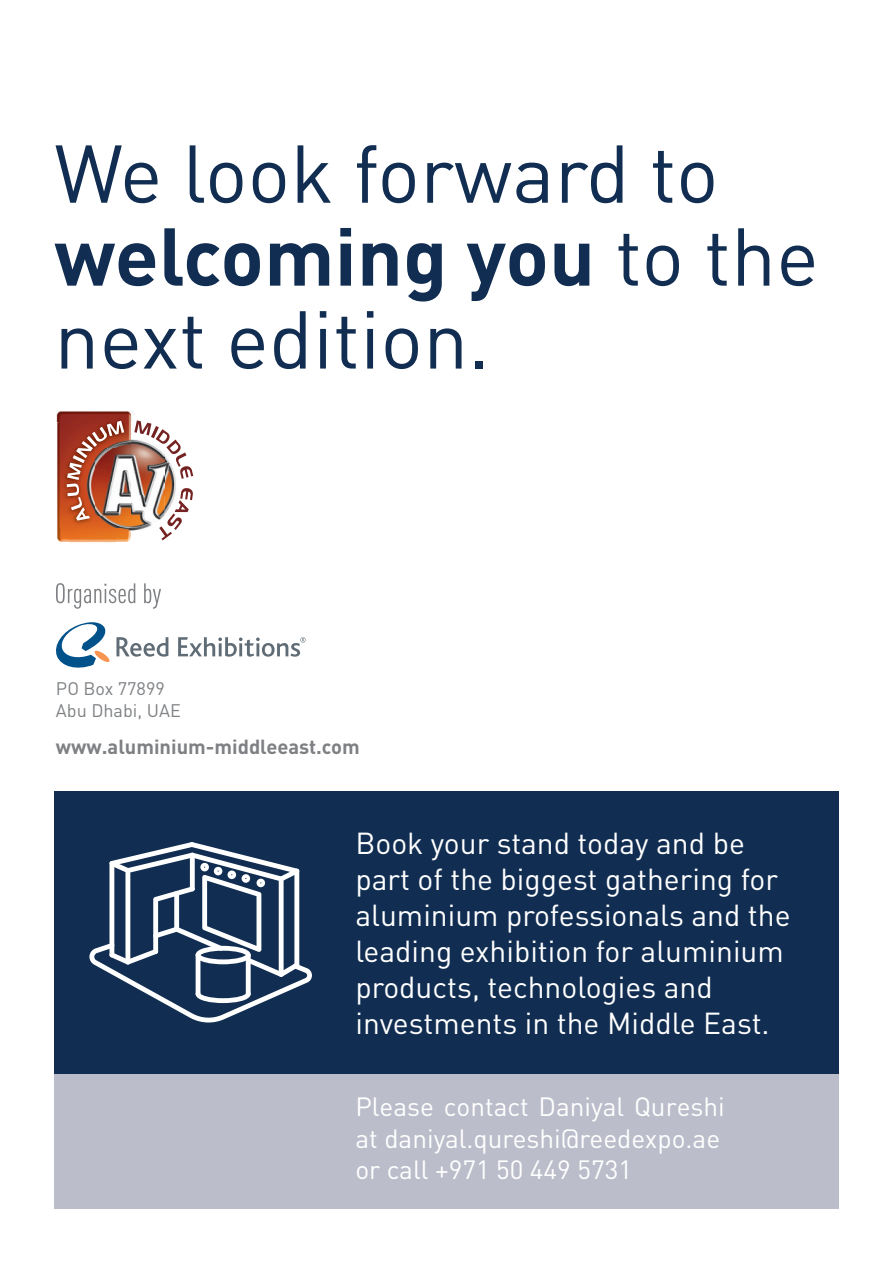
<style>
.page{position:relative;width:893px;height:1263px;background:#fff}
.page>*{position:absolute;margin:0;border:0;box-sizing:border-box;transform-origin:0 0}
.t1{font:80.55px/82.9px "DIN Pro";color:#112e52}
.t2{font:30px/36px "DIN Pro";color:#fff}
.t3{font:26.1px/31.3px "DIN Pro";color:#fff}
.t4{font:700 20.1px "DIN Pro";color:#7e8083}
.t5{font:18px "DIN Pro";color:#7e8083}
.s1{font-weight:700}
</style>
<div class="page">
<svg style="left:56px;top:622px;width:54px;height:46px"></svg>
<svg style="left:116px;top:637px;width:52px;height:20px"></svg>
<svg style="left:178px;top:637px;width:128px;height:20px"></svg>
<svg style="left:56px;top:583px;width:79px;height:26px"></svg>
<svg style="left:144px;top:583px;width:17px;height:26px"></svg>
<div style="left:54px;top:1074px;width:785px;height:135px;background:#bbbdca"></div>
<div style="left:54px;top:791px;width:785px;height:283px;background:#112e52"></div>
<svg style="left:89px;top:842px;width:223px;height:180px"></svg>
<img style="left:56px;top:411px;width:138px;height:132px">
<p class="t1" style="left:54px;top:129px;width:766px">We look forward to <span class="s1">welcoming you</span> to the next edition.</p>
<p class="t5" style="left:56px;top:677px;width:110px">PO Box 77899</p>
<p class="t5" style="left:56px;top:698px;width:126px">Abu Dhabi, UAE</p>
<p class="t4" style="left:56px;top:733px;width:305px">www.aluminium-middleeast.com</p>
<p class="t2" style="left:355px;top:824px;width:437px">Book your stand today and be part of the biggest gathering for aluminium professionals and the leading exhibition for aluminium products, technologies and investments in the Middle East.</p>
<p class="t3" style="left:355px;top:1090px;width:371px">Please contact Daniyal Qureshi at daniyal.qureshi@reedexpo.ae or call +971 50 449 5731</p>
</div>
